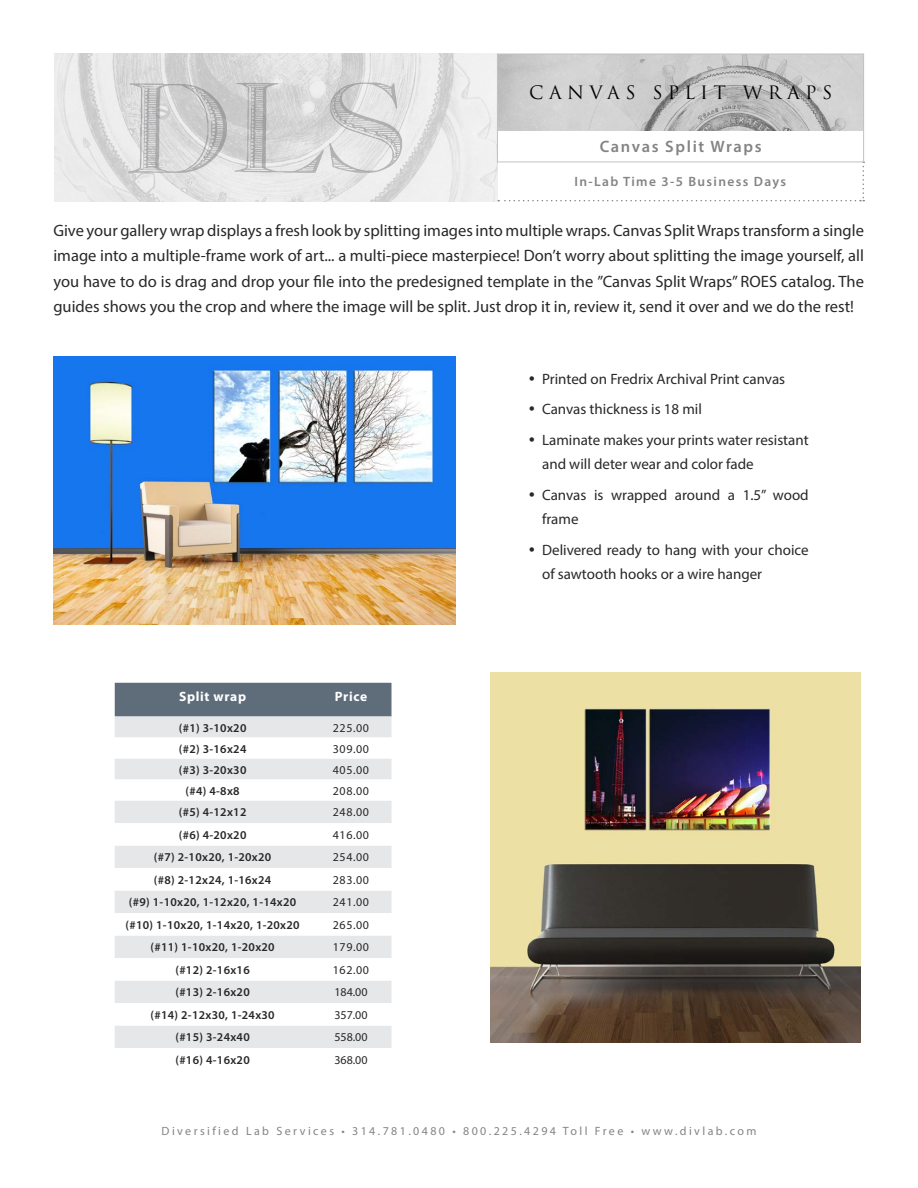
<style>
.page{position:relative;width:918px;height:1188px;background:#fff}
.page>*{position:absolute;margin:0;border:0;box-sizing:border-box;transform-origin:0 0}
.t1{font:18px "Trajan Pro 3";letter-spacing:.3em;color:#000}
.t2{font:16.5px/25.5px "Myriad Pro";color:#282828;text-align:justify}
.t3{font:600 16.5px "Myriad Pro";letter-spacing:.1em;color:#858484}
.t4{font:15px/30.8px "Myriad Pro";color:#282828}
.t5{font:600 13.5px "Myriad Pro";letter-spacing:.1em;color:#858484}
.t6{font:700 13.5px "Myriad Pro";letter-spacing:.05em;color:#fff}
.t7{font:600 12px "Myriad Pro";letter-spacing:.025em;color:#282828}
.t8{font:12px "Myriad Pro";letter-spacing:.05em;color:#282828}
.t9{font:12px "Myriad Pro";letter-spacing:.2em;color:#858484}
</style>
<div class="page">
<img style="left:499px;top:56px;width:363px;height:75px">
<svg style="left:498px;top:162px;width:366px;height:39px"></svg>
<img style="left:54px;top:54px;width:443px;height:147px">
<svg style="left:128px;top:83px;width:274px;height:90px;background:#d2d2d2"></svg>
<div style="left:497px;top:54px;width:367px;height:108px;border:1px solid #c2c2c2"></div>
<div style="left:115px;top:683px;width:277px;height:34px;background:#5f6d7b"></div>
<div style="left:115px;top:717px;width:277px;height:20px;background:#e6e7e8"></div>
<svg style="left:115px;top:759px;width:277px;height:289px;fill:#e6e7e8"></svg>
<img style="left:53px;top:356px;width:402px;height:268px">
<img style="left:490px;top:672px;width:371px;height:371px">
<p class="t1" style="left:529px;top:80px;width:305px">CANVAS SPLIT WRAPS</p>
<p class="t3" style="left:600px;top:136px;width:164px">Canvas Split Wraps</p>
<p class="t5" style="left:575px;top:173px;width:213px">In-Lab Time 3-5 Business Days</p>
<p class="t2" style="left:53px;top:217px;width:812px">Give your gallery wrap displays a fresh look by splitting images into multiple wraps. Canvas Split Wraps transform a single image into a multiple-frame work of art... a multi-piece masterpiece! Don’t worry about splitting the image yourself, all you have to do is drag and drop your file into the predesigned template in the ”Canvas Split Wraps” ROES catalog. The guides shows you the crop and where the image will be split. Just drop it in, review it, send it over and we do the rest!</p>
<p class="t6" style="left:179px;top:688px;width:69px">Split wrap</p>
<p class="t6" style="left:335px;top:688px;width:34px">Price</p>
<p class="t7" style="left:179px;top:720px;width:69px">(#1) 3-10x20</p>
<p class="t8" style="left:333px;top:720px;width:38px">225.00</p>
<p class="t7" style="left:179px;top:741px;width:69px">(#2) 3-16x24</p>
<p class="t8" style="left:333px;top:741px;width:38px">309.00</p>
<p class="t7" style="left:179px;top:762px;width:69px">(#3) 3-20x30</p>
<p class="t8" style="left:333px;top:762px;width:38px">405.00</p>
<p class="t7" style="left:186px;top:783px;width:56px">(#4) 4-8x8</p>
<p class="t8" style="left:333px;top:783px;width:38px">208.00</p>
<p class="t7" style="left:179px;top:805px;width:69px">(#5) 4-12x12</p>
<p class="t8" style="left:333px;top:805px;width:38px">248.00</p>
<p class="t7" style="left:179px;top:827px;width:69px">(#6) 4-20x20</p>
<p class="t8" style="left:333px;top:827px;width:38px">416.00</p>
<p class="t7" style="left:154px;top:850px;width:119px">(#7) 2-10x20, 1-20x20</p>
<p class="t8" style="left:333px;top:850px;width:38px">254.00</p>
<p class="t7" style="left:154px;top:872px;width:119px">(#8) 2-12x24, 1-16x24</p>
<p class="t8" style="left:333px;top:872px;width:38px">283.00</p>
<p class="t7" style="left:129px;top:895px;width:169px">(#9) 1-10x20, 1-12x20, 1-14x20</p>
<p class="t8" style="left:333px;top:895px;width:38px">241.00</p>
<p class="t7" style="left:126px;top:917px;width:176px">(#10) 1-10x20, 1-14x20, 1-20x20</p>
<p class="t8" style="left:333px;top:917px;width:38px">265.00</p>
<p class="t7" style="left:151px;top:940px;width:126px">(#11) 1-10x20, 1-20x20</p>
<p class="t8" style="left:333px;top:940px;width:38px">179.00</p>
<p class="t7" style="left:175px;top:962px;width:76px">(#12) 2-16x16</p>
<p class="t8" style="left:333px;top:962px;width:38px">162.00</p>
<p class="t7" style="left:175px;top:985px;width:76px">(#13) 2-16x20</p>
<p class="t8" style="left:334px;top:985px;width:35px">184.00</p>
<p class="t7" style="left:151px;top:1007px;width:126px">(#14) 2-12x30, 1-24x30</p>
<p class="t8" style="left:334px;top:1007px;width:35px">357.00</p>
<p class="t7" style="left:175px;top:1030px;width:76px">(#15) 3-24x40</p>
<p class="t8" style="left:334px;top:1030px;width:35px">558.00</p>
<p class="t7" style="left:175px;top:1052px;width:76px">(#16) 4-16x20</p>
<p class="t8" style="left:334px;top:1052px;width:35px">368.00</p>
<p class="t4" style="left:542px;top:363px;width:268px">Printed on Fredrix Archival Print canvas<br>Canvas thickness is 18 mil<br>Laminate makes your prints water resistant</p>
<p class="t4" style="left:542px;top:449px;width:268px">and will deter wear and color fade<br>Canvas is wrapped around a 1.5” wood</p>
<p class="t4" style="left:542px;top:503px;width:268px">frame<br>Delivered ready to hang with your choice</p>
<p class="t4" style="left:542px;top:558px;width:222px">of sawtooth hooks or a wire hanger</p>
<p class="t9" style="left:162px;top:1124px;width:596px">Diversified Lab Services • 314.781.0480 • 800.225.4294 Toll Free • www.divlab.com</p>
</div>
